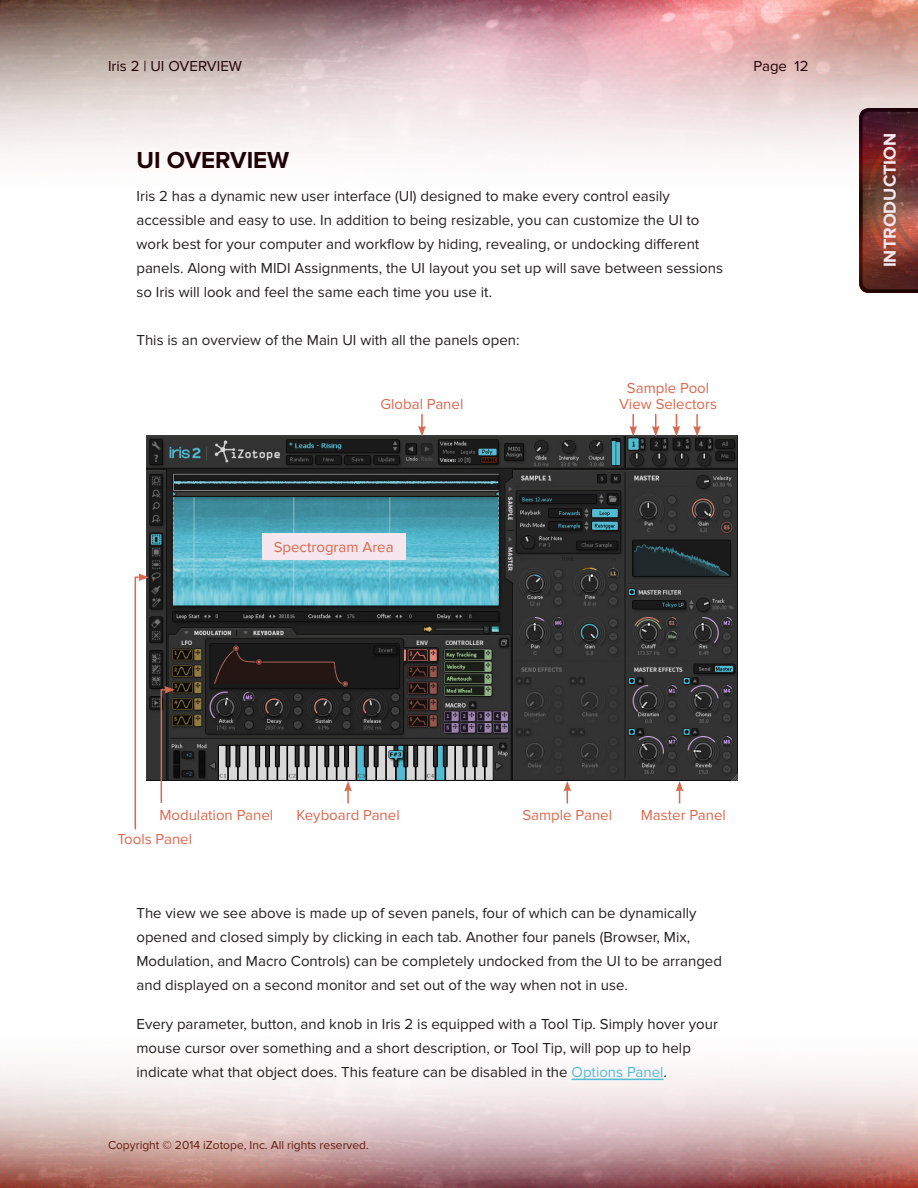
<style>
.page{position:relative;width:918px;height:1188px;background:#fff}
.page>*{position:absolute;margin:0;border:0;box-sizing:border-box;transform-origin:0 0}
.heading_2{font:700 24px "Proxima Nova";color:#200106}
.t1{font:700 18px "Proxima Nova";color:#f5e7ed}
.t2{font:15px/24px "Proxima Nova";color:#231f20}
.t3{font:15px "Proxima Nova";color:#d9694f}
.t4{font:15px "Proxima Nova";color:#200106}
.t5{font:12px "Proxima Nova";color:#601c11}
.s1{color:#53bcd2}
</style>
<div class="page">
<img style="left:0;top:0;width:918px;height:209px">
<img style="left:0;top:1069px;width:918px;height:119px">
<img style="left:860px;top:108px;width:58px;height:184px">
<hr style="left:572px;top:1079px;width:92px;height:1px;background:#53bcd2">
<img style="left:146px;top:435px;width:592px;height:346px">
<div style="left:262px;top:533px;width:144px;height:27px;background:#f5e7ed"></div>
<svg style="left:134px;top:573px;width:15px;height:257px"></svg>
<svg style="left:160px;top:686px;width:15px;height:117px"></svg>
<svg style="left:344px;top:781px;width:8px;height:22px"></svg>
<svg style="left:418px;top:414px;width:8px;height:22px"></svg>
<svg style="left:629px;top:414px;width:8px;height:22px"></svg>
<svg style="left:652px;top:414px;width:8px;height:22px"></svg>
<svg style="left:673px;top:414px;width:7px;height:22px"></svg>
<svg style="left:693px;top:414px;width:8px;height:22px"></svg>
<svg style="left:563px;top:781px;width:8px;height:22px"></svg>
<svg style="left:676px;top:781px;width:7px;height:22px"></svg>
<p class="t4" style="left:108px;top:57px;width:136px">Iris 2 | UI OVERVIEW</p>
<p class="t4" style="left:754px;top:57px;width:56px">Page 12</p>
<p class="heading_2" style="left:136px;top:147px;width:154px">UI OVERVIEW</p>
<p class="t2" style="left:136px;top:185px;width:588px">Iris 2 has a dynamic new user interface (UI) designed to make every control easily accessible and easy to use. In addition to being resizable, you can customize the UI to work best for your computer and workflow by hiding, revealing, or undocking different panels. Along with MIDI Assignments, the UI layout you set up will save between sessions so Iris will look and feel the same each time you use it.</p>
<p class="t2" style="left:136px;top:329px;width:385px">This is an overview of the Main UI with all the panels open:</p>
<p class="t3" style="left:627px;top:379px;width:84px">Sample Pool</p>
<p class="t3" style="left:380px;top:395px;width:84px">Global Panel</p>
<p class="t3" style="left:619px;top:396px;width:99px">View Selectors</p>
<p class="t3" style="left:274px;top:539px;width:121px">Spectrogram Area</p>
<p class="t1" style="left:879px;top:267px;width:136px;rotate:-90deg">INTRODUCTION</p>
<p class="t3" style="left:159px;top:806px;width:115px">Modulation Panel</p>
<p class="t3" style="left:523px;top:806px;width:91px">Sample Panel</p>
<p class="t3" style="left:641px;top:806px;width:87px">Master Panel</p>
<p class="t3" style="left:117px;top:830px;width:76px">Tools Panel</p>
<p class="t3" style="left:296px;top:806px;width:105px">Keyboard Panel</p>
<p class="t2" style="left:136px;top:902px;width:587px">The view we see above is made up of seven panels, four of which can be dynamically opened and closed simply by clicking in each tab. Another four panels (Browser, Mix, Modulation, and Macro Controls) can be completely undocked from the UI to be arranged and displayed on a second monitor and set out of the way when not in use.</p>
<p class="t2" style="left:136px;top:1013px;width:583px">Every parameter, button, and knob in Iris 2 is equipped with a Tool Tip. Simply hover your mouse cursor over something and a short description, or Tool Tip, will pop up to help indicate what that object does. This feature can be disabled in the <span class="s1">Options Panel</span>.</p>
<p class="t5" style="left:108px;top:1139px;width:262px">Copyright © 2014 iZotope, Inc. All rights reserved.</p>
</div>
